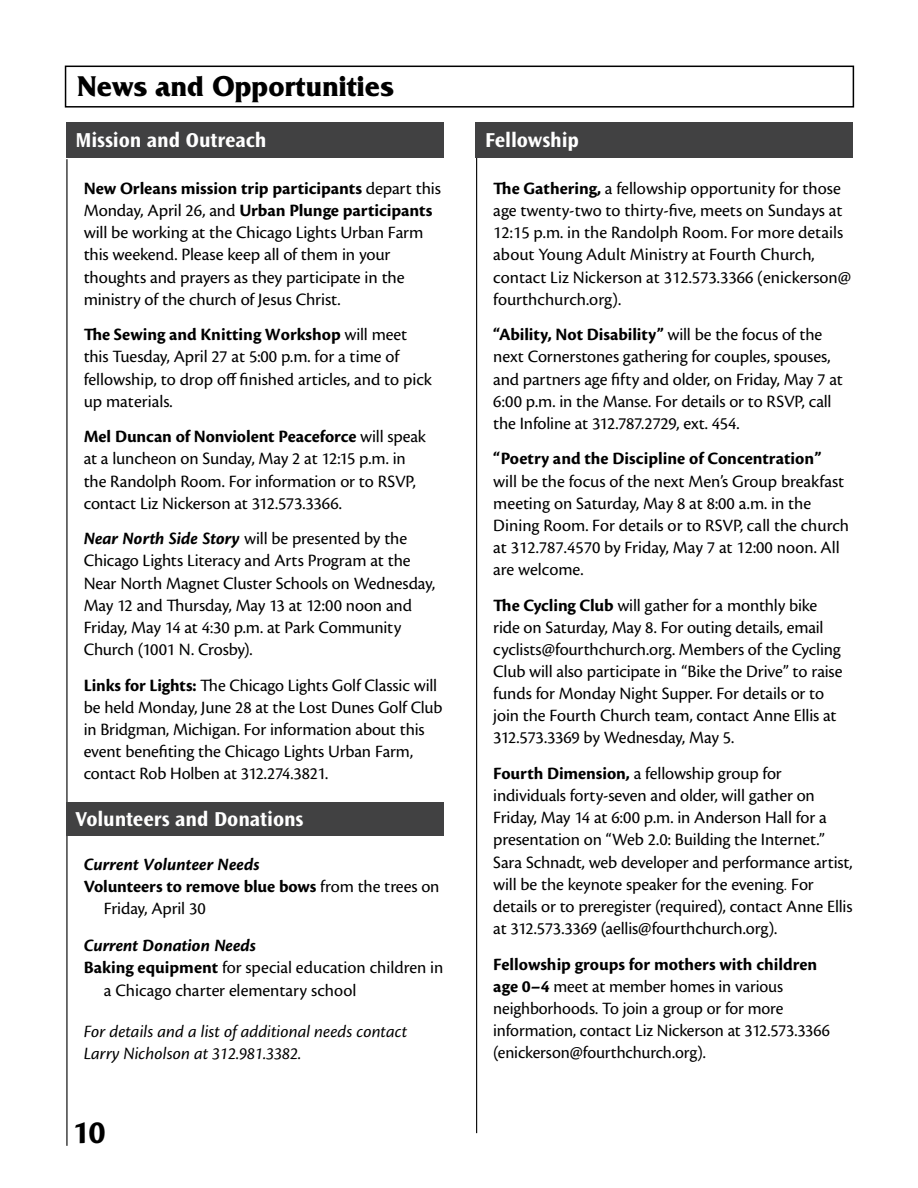
<style>
.page{position:relative;width:918px;height:1188px;background:#fff}
.page>*{position:absolute;margin:0;border:0;box-sizing:border-box;transform-origin:0 0}
.t1{font:700 34.5px "Cronos Pro";color:#000}
.t2{font:700 30px "Friz Quadrata Std";letter-spacing:.005em;color:#000;scale:.94 1}
.t3{font:700 21px "Ocean Sans Std";letter-spacing:-.005em;color:#fff}
.t4{font:18px/22.2px "Cronos Pro";letter-spacing:-.01em;color:#000}
.t5{font:700 18px "Cronos Pro";color:#000}
.t6{font:italic 18px/22.2px "Cronos Pro";color:#000}
.t7{font:italic 700 18px "Cronos Pro";color:#000}
.s1{font-weight:700}
.s2{font-weight:700;font-style:italic}
.s3{font-weight:400}
.s4{font-family:"Minion Pro";font-style:italic;font-size:14.25px}
</style>
<div class="page">
<hr style="left:66px;top:159px;width:2px;height:987px;background:#000">
<div style="left:65px;top:66px;width:789px;height:42px;border:2px solid #000"></div>
<hr style="left:476px;top:128px;width:1px;height:1005px;background:#000">
<div style="left:66px;top:123px;width:378px;height:35px;background:#414142"></div>
<div style="left:475px;top:123px;width:378px;height:35px;background:#414142"></div>
<div style="left:66px;top:802px;width:378px;height:33px;background:#414142"></div>
<h2 class="t2" style="left:77px;top:70px;width:338px">News and Opportunities</h2>
<p class="t3" style="left:75px;top:128px;width:193px">Mission and Outreach</p>
<p class="t4" style="left:84px;top:177px;width:359px"><span class="s1">New Orleans mission trip participants</span> depart this Monday, April 26, and <span class="s1">Urban Plunge participants </span>will be working at the Chicago Lights Urban Farm this weekend. Please keep all of them in your thoughts and prayers as they participate in the ministry of the church of Jesus Christ.</p>
<p class="t4" style="left:84px;top:324px;width:350px"><span class="s1">The Sewing and Knitting Workshop</span> will meet this Tuesday, April 27 at 5:00 p.m. for a time of fellowship, to drop off finished articles, and to pick up materials.</p>
<p class="t4" style="left:84px;top:426px;width:344px"><span class="s1">Mel Duncan of Nonviolent Peaceforce</span> will speak at a luncheon on Sunday, May 2 at 12:15 p.m. in the Randolph Room. For information or to RSVP, contact Liz Nickerson at 312.573.3366.</p>
<p class="t4" style="left:84px;top:528px;width:353px"><span class="s2">Near North Side Story</span> will be presented by the Chicago Lights Literacy and Arts Program at the Near North Magnet Cluster Schools on Wednesday, May 12 and Thursday, May 13 at 12:00 noon and Friday, May 14 at 4:30 p.m. at Park Community Church (1001 N. Crosby).</p>
<p class="t4" style="left:84px;top:674px;width:360px"><span class="s1">Links for Lights:</span> The Chicago Lights Golf Classic will be held Monday, June 28 at the Lost Dunes Golf Club in Bridgman, Michigan. For information about this event benefiting the Chicago Lights Urban Farm, contact Rob Holben at 312.274.3821.</p>
<p class="t3" style="left:76px;top:807px;width:229px">Volunteers and Donations</p>
<p class="t7" style="left:84px;top:854px;width:178px">Current Volunteer Needs</p>
<p class="t5" style="left:84px;top:876px;width:357px">Volunteers to remove blue bows <span class="s3">from the trees on</span></p>
<p class="t4" style="left:104px;top:898px;width:103px">Friday, April 30</p>
<p class="t7" style="left:84px;top:935px;width:174px">Current Donation Needs</p>
<p class="t4" style="left:84px;top:957px;width:361px"><span class="s1">Baking equipment</span> for special education children in</p>
<p class="t4" style="left:104px;top:979px;width:254px">a Chicago charter elementary school</p>
<p class="t6" style="left:84px;top:1021px;width:325px">For details and a list of additional needs contact<br>Larry Nicholson at 312.981.3382.</p>
<h1 class="t1" style="left:73px;top:1113px;width:35px">10</h1>
<p class="t3" style="left:485px;top:128px;width:95px">Fellowship</p>
<p class="t4" style="left:493px;top:177px;width:360px"><span class="s1">The Gathering,</span> a fellowship opportunity for those age twenty-two to thirty-five, meets on Sundays at 12:15 p.m. in the Randolph Room. For more details about Young Adult Ministry at Fourth Church, contact Liz Nickerson at 312.573.3366 (enickerson@ fourthchurch.org).</p>
<p class="t4" style="left:493px;top:324px;width:351px"><span class="s1">“Ability, Not Disability”</span> will be the focus of the next Cornerstones gathering for couples, spouses, and partners age fifty and older, on Friday, May 7 at 6:00 p.m. in the Manse. For details or to RSVP, call the Infoline at 312.787.2729, ext. 454.</p>
<p class="t5" style="left:493px;top:448px;width:330px">“Poetry and the Discipline of Concentration”</p>
<p class="t4" style="left:493px;top:470px;width:357px">will be the focus of the next Men’s Group breakfast meeting on Saturday, May 8 at 8:00 a.m. in the Dining Room. For details or to RSVP, call the church at 312.787.4570 by Friday, May 7 at 12:00 noon. All are welcome.</p>
<p class="t4" style="left:493px;top:594px;width:351px"><span class="s1">The Cycling Club</span> will gather for a monthly bike ride on Saturday, May 8. For outing details, email cyclists@fourthchurch.org. Members of the Cycling Club will also participate in “Bike the Drive” to raise funds for Monday Night Supper. For details or to join the Fourth Church team, contact Anne Ellis at 312.573.3369 by Wednesday, May 5.</p>
<p class="t4" style="left:493px;top:762px;width:361px"><span class="s1">Fourth Dimension,</span> a fellowship group for individuals forty-seven and older, will gather on Friday, May 14 at 6:00 p.m. in Anderson Hall for a presentation on “Web 2.0: Building the Internet.” Sara Schnadt, web developer and performance artist, will be the keynote speaker for the evening<span class="s4">.</span> For details or to preregister (required), contact Anne Ellis at 312.573.3369 (aellis@fourthchurch.org).</p>
<p class="t4" style="left:493px;top:953px;width:338px"><span class="s1">Fellowship groups for mothers with children age 0–4</span> meet at member homes in various neighborhoods. To join a group or for more information, contact Liz Nickerson at 312.573.3366 (enickerson@fourthchurch.org).</p>
</div>
